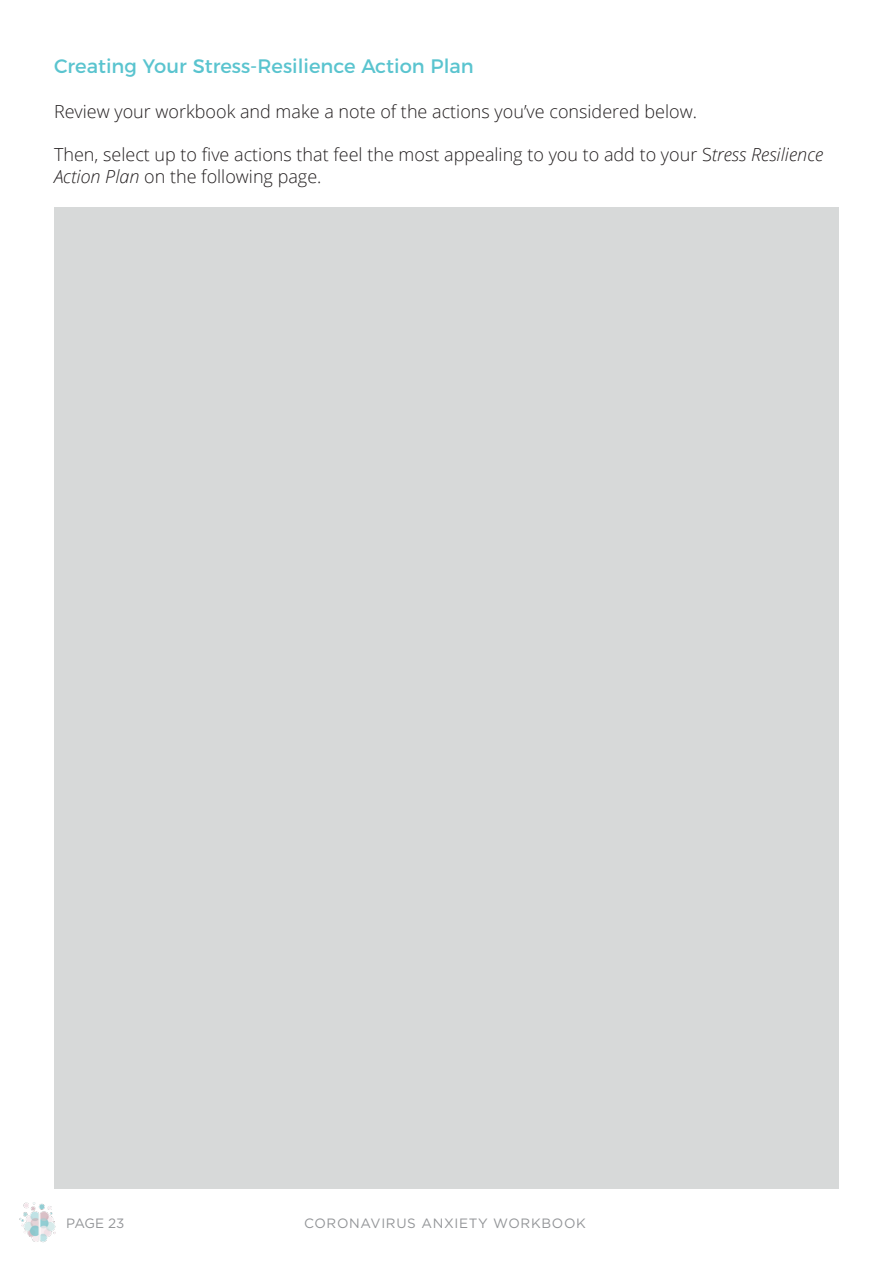
<style>
.page{position:relative;width:893px;height:1263px;background:#fff}
.page>*{position:absolute;margin:0;border:0;box-sizing:border-box;transform-origin:0 0}
.t1{font:19.5px "Montserrat";color:#5ac4cf}
.t2{font:300 18px/21.6px "Open Sans";color:#231f20}
.t3{font:13.5px "Gotham";letter-spacing:.05em;color:#939598}
.s1{font-style:italic}
</style>
<div class="page">
<img style="left:19px;top:1202px;width:37px;height:41px">
<div style="left:54px;top:207px;width:785px;height:981px;background:#d7d9d9"></div>
<p class="t1" style="left:54px;top:50px;width:421px">Creating Your Stress-Resilience Action Plan</p>
<p class="t2" style="left:54px;top:100px;width:644px">Review your workbook and make a note of the actions you’ve considered below.</p>
<p class="t2" style="left:54px;top:143px;width:771px">Then, select up to five actions that feel the most appealing to you to add to your S<span class="s1">tress Resilience<br>Action Plan</span> on the following page.</p>
<p class="t3" style="left:66px;top:1214px;width:60px">PAGE 23</p>
<p class="t3" style="left:304px;top:1214px;width:283px">CORONAVIRUS ANXIETY WORKBOOK</p>
</div>
